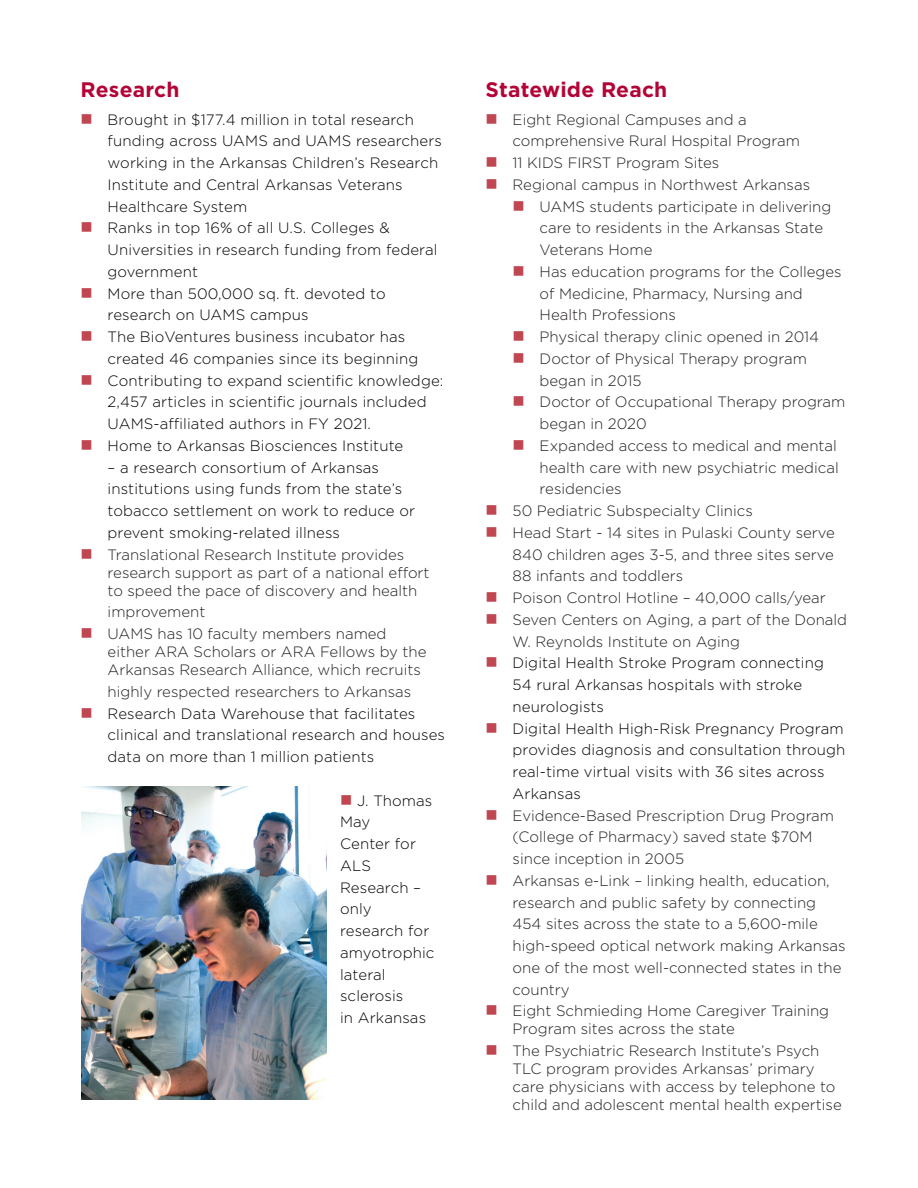
<style>
.page{position:relative;width:918px;height:1188px;background:#fff}
.page>*{position:absolute;margin:0;border:0;box-sizing:border-box;transform-origin:0 0}
.Normal__Web{font:700 21px "Gotham";letter-spacing:.01em;color:#b30437}
.Normal__Web-2{font:300 15px/21.8px "Gotham";color:#231f20}
.Normal__Web-3{font:300 15px/21.8px "Gotham";letter-spacing:.01em;color:#000}
.List_Paragraph{font:300 15px/21.8px "Gotham";color:#231f20}
.s1{color:#c04651}
</style>
<div class="page">
<img style="left:81px;top:787px;width:246px;height:312px">
<p class="Normal__Web" style="left:81px;top:76px;width:100px">Research</p>
<p class="Normal__Web-3" style="left:108px;top:108px;width:336px;text-indent:-27px"><span class="s1">■</span> Brought in $177.4 million in total research funding across UAMS and UAMS researchers working in the Arkansas Children’s Research Institute and Central Arkansas Veterans Healthcare System</p>
<p class="Normal__Web-3" style="left:108px;top:217px;width:331px;text-indent:-27px"><span class="s1">■</span> Ranks in top 16% of all U.S. Colleges &amp;<br>Universities in research funding from federal government</p>
<p class="Normal__Web-3" style="left:108px;top:282px;width:280px;text-indent:-27px"><span class="s1">■</span> More than 500,000 sq. ft. devoted to research on UAMS campus</p>
<p class="Normal__Web-3" style="left:108px;top:325px;width:312px;text-indent:-27px"><span class="s1">■</span> The BioVentures business incubator has created 46 companies since its beginning</p>
<p class="Normal__Web-3" style="left:108px;top:369px;width:337px;text-indent:-27px"><span class="s1">■</span> Contributing to expand scientific knowledge:<br>2,457 articles in scientific journals included<br>UAMS-affiliated authors in FY 2021.</p>
<p class="Normal__Web-3" style="left:81px;top:434px;width:324px"><span class="s1">■</span> Home to Arkansas Biosciences Institute</p>
<p class="Normal__Web-3" style="left:108px;top:456px;width:309px">– a research consortium of Arkansas institutions using funds from the state’s tobacco settlement on work to reduce or prevent smoking-related illness</p>
<p class="Normal__Web-2" style="left:108px;top:545px;width:324px;line-height:18px;text-indent:-27px"><span class="s1">■</span> Translational Research Institute provides research support as part of a national effort to speed the pace of discovery and health</p>
<p class="Normal__Web-2" style="left:108px;top:601px;width:99px">improvement</p>
<p class="Normal__Web-2" style="left:108px;top:624px;width:320px;line-height:18px;text-indent:-27px"><span class="s1">■</span> UAMS has 10 faculty members named either ARA Scholars or ARA Fellows by the<br>Arkansas Research Alliance, which recruits</p>
<p class="Normal__Web-2" style="left:108px;top:680px;width:305px">highly respected researchers to Arkansas</p>
<p class="Normal__Web-3" style="left:108px;top:702px;width:339px;text-indent:-27px"><span class="s1">■</span> Research Data Warehouse that facilitates clinical and translational research and houses data on more than 1 million patients</p>
<p class="Normal__Web-3" style="left:340px;top:789px;width:94px"><span class="s1">■</span> J. Thomas<br>May<br>Center for</p>
<p class="Normal__Web-3" style="left:340px;top:854px;width:32px">ALS</p>
<p class="Normal__Web-3" style="left:340px;top:876px;width:83px">Research –</p>
<p class="Normal__Web-3" style="left:340px;top:898px;width:33px">only</p>
<p class="Normal__Web-3" style="left:340px;top:919px;width:91px">research for</p>
<p class="Normal__Web-3" style="left:340px;top:941px;width:96px">amyotrophic</p>
<p class="Normal__Web-3" style="left:340px;top:963px;width:65px">lateral sclerosis</p>
<p class="Normal__Web-3" style="left:340px;top:1006px;width:88px">in Arkansas</p>
<p class="Normal__Web" style="left:486px;top:76px;width:183px">Statewide Reach</p>
<p class="Normal__Web-2" style="left:513px;top:108px;width:289px;text-indent:-27px"><span class="s1">■</span> Eight Regional Campuses and a comprehensive Rural Hospital Program</p>
<p class="Normal__Web-2" style="left:486px;top:151px;width:235px"><span class="s1">■</span> 11 KIDS FIRST Program Sites</p>
<p class="Normal__Web-2" style="left:486px;top:173px;width:326px"><span class="s1">■</span> Regional campus in Northwest Arkansas</p>
<p class="List_Paragraph" style="left:540px;top:195px;width:293px;text-indent:-27px"><span class="s1">■</span> UAMS students participate in delivering care to residents in the Arkansas State<br>Veterans Home</p>
<p class="List_Paragraph" style="left:540px;top:260px;width:304px;text-indent:-27px"><span class="s1">■</span> Has education programs for the Colleges of Medicine, Pharmacy, Nursing and<br>Health Professions</p>
<p class="List_Paragraph" style="left:513px;top:325px;width:308px"><span class="s1">■</span> Physical therapy clinic opened in 2014</p>
<p class="List_Paragraph" style="left:540px;top:347px;width:269px;text-indent:-27px"><span class="s1">■</span> Doctor of Physical Therapy program began in 2015</p>
<p class="List_Paragraph" style="left:540px;top:391px;width:307px;text-indent:-27px"><span class="s1">■</span> Doctor of Occupational Therapy program began in 2020</p>
<p class="List_Paragraph" style="left:540px;top:434px;width:301px;text-indent:-27px"><span class="s1">■</span> Expanded access to medical and mental health care with new psychiatric medical residencies</p>
<p class="Normal__Web-2" style="left:486px;top:499px;width:269px"><span class="s1">■</span> 50 Pediatric Subspecialty Clinics</p>
<p class="Normal__Web-2" style="left:513px;top:521px;width:324px;text-align:justify;text-indent:-27px"><span class="s1">■</span> Head Start - 14 sites in Pulaski County serve 840 children ages 3-5, and three sites serve 88 infants and toddlers</p>
<p class="Normal__Web-2" style="left:486px;top:586px;width:342px"><span class="s1">■</span> Poison Control Hotline – 40,000 calls/year</p>
<p class="Normal__Web-2" style="left:513px;top:608px;width:336px;text-indent:-27px"><span class="s1">■</span> Seven Centers on Aging, a part of the Donald<br>W. Reynolds Institute on Aging</p>
<p class="Normal__Web-3" style="left:513px;top:652px;width:313px;text-indent:-27px"><span class="s1">■</span> Digital Health Stroke Program connecting<br>54 rural Arkansas hospitals with stroke neurologists</p>
<p class="Normal__Web-3" style="left:513px;top:717px;width:334px;text-indent:-27px"><span class="s1">■</span> Digital Health High-Risk Pregnancy Program provides diagnosis and consultation through real-time virtual visits with 36 sites across Arkansas</p>
<p class="Normal__Web-2" style="left:513px;top:804px;width:323px;text-indent:-27px"><span class="s1">■</span> Evidence-Based Prescription Drug Program (College of Pharmacy) saved state $70M since inception in 2005</p>
<p class="Normal__Web-2" style="left:513px;top:869px;width:335px;text-indent:-27px"><span class="s1">■</span> Arkansas e-Link – linking health, education, research and public safety by connecting 454 sites across the state to a 5,600-mile high-speed optical network making Arkansas one of the most well-connected states in the country</p>
<p class="Normal__Web-2" style="left:513px;top:1002px;width:318px;line-height:18px;text-indent:-27px"><span class="s1">■</span> Eight Schmieding Home Caregiver Training<br>Program sites across the state</p>
<p class="Normal__Web-2" style="left:513px;top:1041px;width:331px;line-height:18px;text-indent:-27px"><span class="s1">■</span> The Psychiatric Research Institute’s Psych TLC program provides Arkansas’ primary care physicians with access by telephone to child and adolescent mental health expertise</p>
</div>
